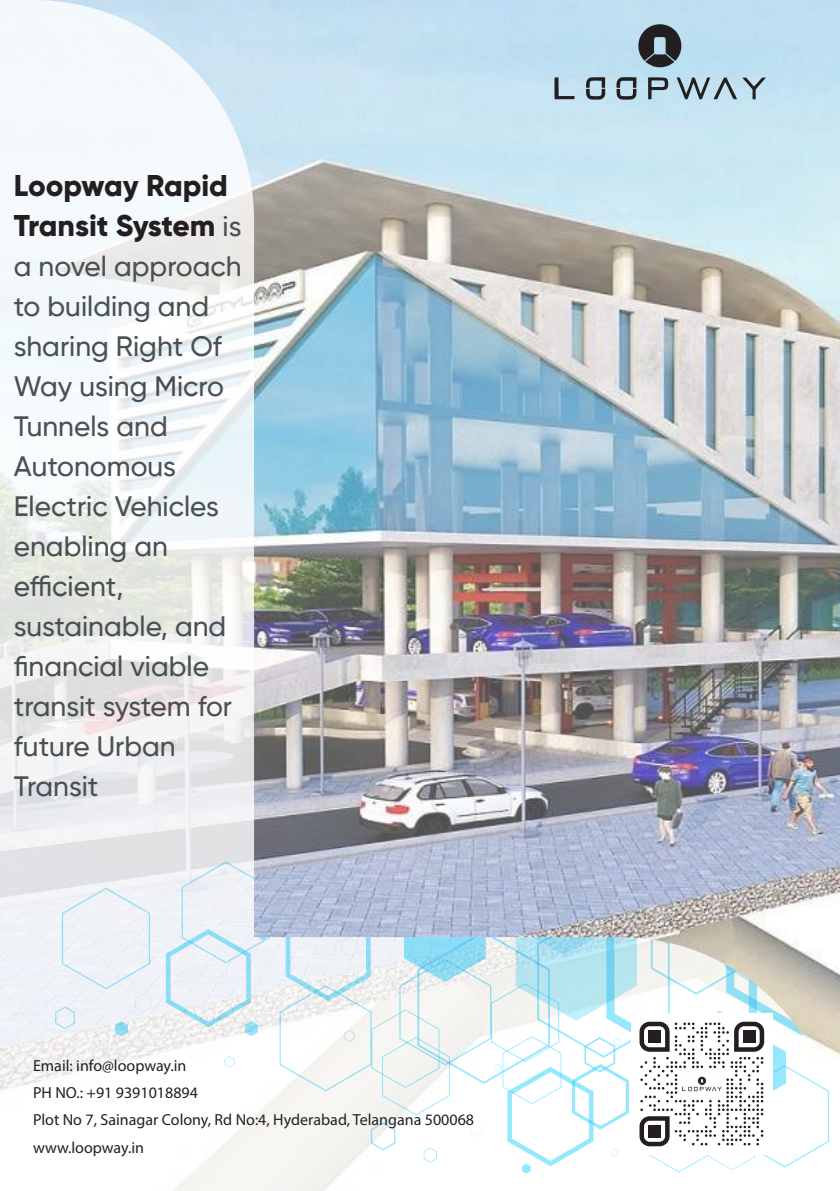
<style>
.page{position:relative;width:840px;height:1191px;background:#fff}
.page>*{position:absolute;margin:0;border:0;box-sizing:border-box;transform-origin:0 0}
.t1{font:800 30px/40px "Gilroy";letter-spacing:-.005em;color:#231f20}
.t2{font:500 28px/40px "Gilroy";color:#485051}
.t3{font:16px "Myriad Pro";color:#231f20}
.s1{font-weight:500;font-size:28px;color:#485051}
</style>
<div class="page">
<img style="left:0;top:0;width:839px;height:1191px">
<svg style="left:224px;top:1056px;width:10px;height:11px"></svg>
<svg style="left:55px;top:887px;width:96px;height:149px"></svg>
<svg style="left:166px;top:861px;width:104px;height:175px"></svg>
<svg style="left:279px;top:861px;width:560px;height:312px"></svg>
<div style="left:647px;top:1030px;width:13px;height:13px;background:#231f20"></div>
<div style="left:742px;top:1030px;width:13px;height:13px;background:#231f20"></div>
<div style="left:647px;top:1124px;width:13px;height:13px;background:#231f20"></div>
<img style="left:677px;top:1070px;width:48px;height:27px">
<p class="t1" style="left:14px;top:165px;width:229px">Loopway Rapid<br>Transit System <span class="s1">is</span></p>
<p class="t2" style="left:14px;top:246px;width:229px">a novel approach to building and sharing Right Of<br>Way using Micro<br>Tunnels and<br>Autonomous<br>Electric Vehicles enabling an efficient, sustainable, and financial viable transit system for future Urban<br>Transit</p>
<p class="t3" style="left:33px;top:1055px;width:155px">Email: info@loopway.in</p>
<p class="t3" style="left:33px;top:1110px;width:442px">Plot No 7, Sainagar Colony, Rd No:4, Hyderabad, Telangana 500068</p>
<p class="t3" style="left:33px;top:1082px;width:166px">PH NO.: +91 9391018894</p>
<p class="t3" style="left:33px;top:1137px;width:112px">www.loopway.in</p>
</div>
